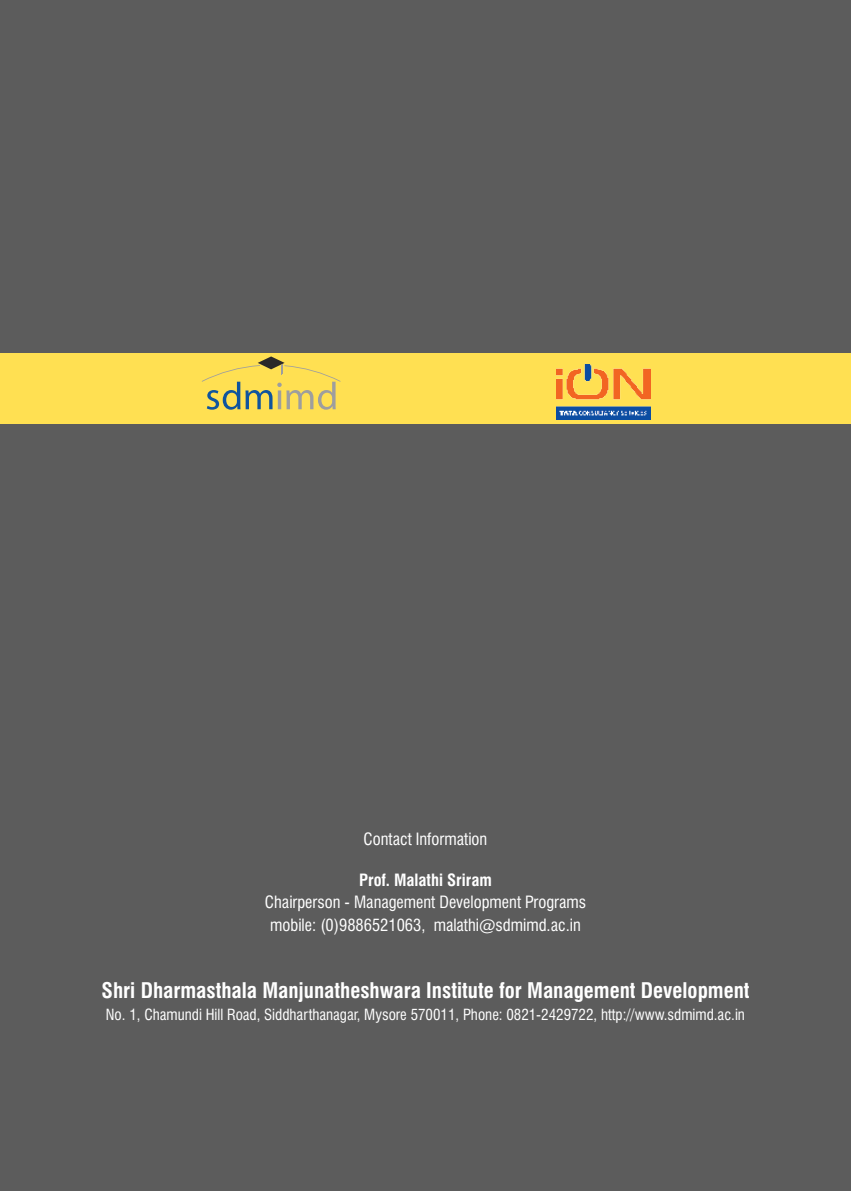
<style>
.page{position:relative;width:851px;height:1191px;background:#fff}
.page>*{position:absolute;margin:0;border:0;box-sizing:border-box;transform-origin:0 0}
.t1{font:700 condensed 21px "Swiss 721 BT";color:#fff}
.t2{font:condensed 16.5px/22.5px "Swiss 721 BT";color:#fff;text-align:center}
.t3{font:700 condensed 16.5px "Swiss 721 BT";color:#fff}
.t4{font:condensed 15px "Swiss 721 BT";color:#fff}
</style>
<div class="page">
<div style="left:0;top:0;width:850px;height:1191px;background:#5c5c5c"></div>
<div style="left:0;top:353px;width:850px;height:70px;background:#ffe052"></div>
<img style="left:556px;top:364px;width:94px;height:55px">
<svg style="left:202px;top:356px;width:138px;height:54px"></svg>
<p class="t2" style="left:363px;top:829px;width:125px">Contact Information</p>
<p class="t3" style="left:359px;top:874px;width:134px">Prof. Malathi Sriram</p>
<p class="t2" style="left:265px;top:892px;width:322px">Chairperson - Management Development Programs mobile: (0)9886521063, malathi@sdmimd.ac.in</p>
<p class="t1" style="left:101px;top:982px;width:649px">Shri Dharmasthala Manjunatheshwara Institute for Management Development</p>
<p class="t4" style="left:106px;top:1008px;width:640px">No. 1, Chamundi Hill Road, Siddharthanagar, Mysore 570011, Phone: 0821-2429722, http://www.sdmimd.ac.in</p>
</div>
